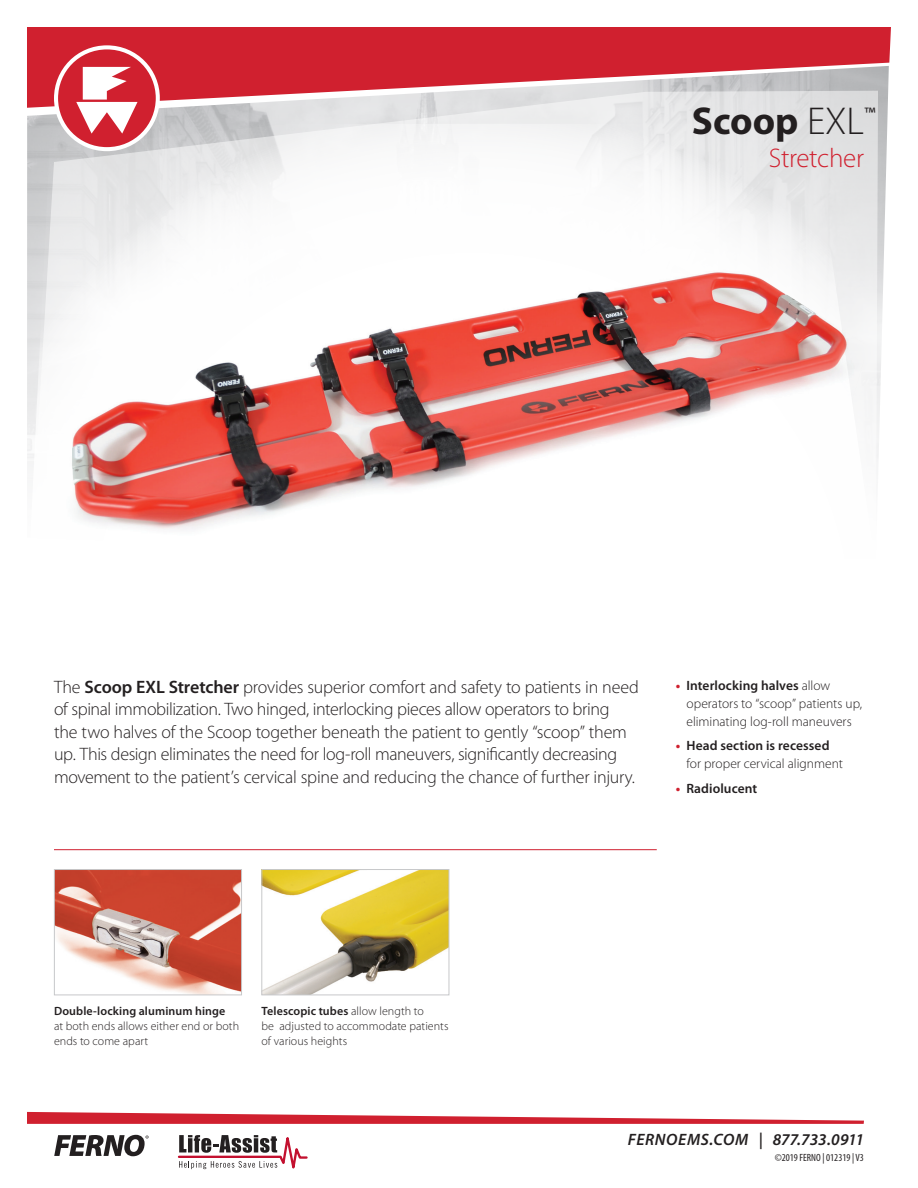
<style>
.page{position:relative;width:918px;height:1188px;background:#fff}
.page>*{position:absolute;margin:0;border:0;box-sizing:border-box;transform-origin:0 0}
.t1{font:700 39px "Myriad Pro";color:#231f20}
.t2{font:300 27px "Myriad Pro";letter-spacing:-.01em;color:#d0202f}
.t3{font:18.3px "Myriad Pro";color:#231f20}
.t4{font:300 18px/22.5px "Myriad Pro";letter-spacing:-.015em;color:#231f20}
.t5{font:italic 600 16.5px "Myriad Pro";letter-spacing:.02em;color:#231f20}
.t6{font:300 13.5px/18px "Myriad Pro";color:#231f20}
.t7{font:600 13.5px "Myriad Pro";letter-spacing:.005em;color:#231f20}
.t8{font:300 12px/15px "Myriad Pro";letter-spacing:.005em;color:#231f20}
.t9{font:600 12px "Myriad Pro";letter-spacing:.01em;color:#231f20}
.t10{font:condensed 10.5px "Myriad Pro";color:#231f20}
.s1{font-weight:300}
.s2{font-weight:600}
.s3{font-weight:700;color:#cf202f}
</style>
<div class="page">
<svg style="left:27px;top:108px;width:851px;height:360px"></svg>
<svg style="left:27px;top:27px;width:864px;height:81px;background:#d45964"></svg>
<svg style="left:56px;top:47px;width:102px;height:102px;background:#d53a47"></svg>
<div style="left:54px;top:45px;width:106px;height:106px;border:4px solid #fff;border-radius:50%"></div>
<svg style="left:76px;top:67px;width:62px;height:67px"></svg>
<hr style="left:54px;top:849px;width:603px;height:1px;background:#d0202f">
<img style="left:50px;top:251px;width:814px;height:279px">
<img style="left:56px;top:871px;width:184px;height:122px">
<div style="left:54px;top:869px;width:188px;height:126px;border:1px solid #c7c8ca"></div>
<img style="left:263px;top:871px;width:184px;height:122px">
<div style="left:261px;top:869px;width:188px;height:126px;border:1px solid #c7c8ca"></div>
<svg style="left:27px;top:1112px;width:837px;height:58px"></svg>
<h1 class="t1" style="left:692px;top:99px;width:174px">Scoop <span class="s1">EXL</span></h1>
<h2 class="t2" style="left:769px;top:142px;width:97px">Stretcher</h2>
<p class="t3" style="left:864px;top:104px;width:13px">™</p>
<p class="t4" style="left:54px;top:676px;width:587px">The <span class="s2">Scoop EXL Stretcher</span> provides superior comfort and safety to patients in need of spinal immobilization. Two hinged, interlocking pieces allow operators to bring<br>the two halves of the Scoop together beneath the patient to gently “scoop” them up. This design eliminates the need for log-roll maneuvers, significantly decreasing movement to the patient’s cervical spine and reducing the chance of further injury.</p>
<p class="t6" style="left:686px;top:676px;width:177px;text-indent:-11px"><span class="s3">•</span> <span class="s2">Interlocking halves</span> allow operators to “scoop” patients up, eliminating log-roll maneuvers</p>
<p class="t6" style="left:686px;top:737px;width:158px;text-indent:-11px"><span class="s3">•</span> <span class="s2">Head section is recessed </span>for proper cervical alignment</p>
<p class="t7" style="left:676px;top:781px;width:83px"><span class="s3">•</span> Radiolucent</p>
<p class="t9" style="left:54px;top:1004px;width:173px">Double-locking aluminum hinge</p>
<p class="t8" style="left:54px;top:1018px;width:187px">at both ends allows either end or both ends to come apart</p>
<p class="t8" style="left:261px;top:1003px;width:189px"><span class="s2">Telescopic tubes</span> allow length to<br>be adjusted to accommodate patients of various heights</p>
<p class="t5" style="left:628px;top:1131px;width:238px">FERNOEMS.COM | 877.733.0911</p>
<p class="t10" style="left:775px;top:1151px;width:91px">©2019 FERNO | 012319 | V3</p>
</div>
